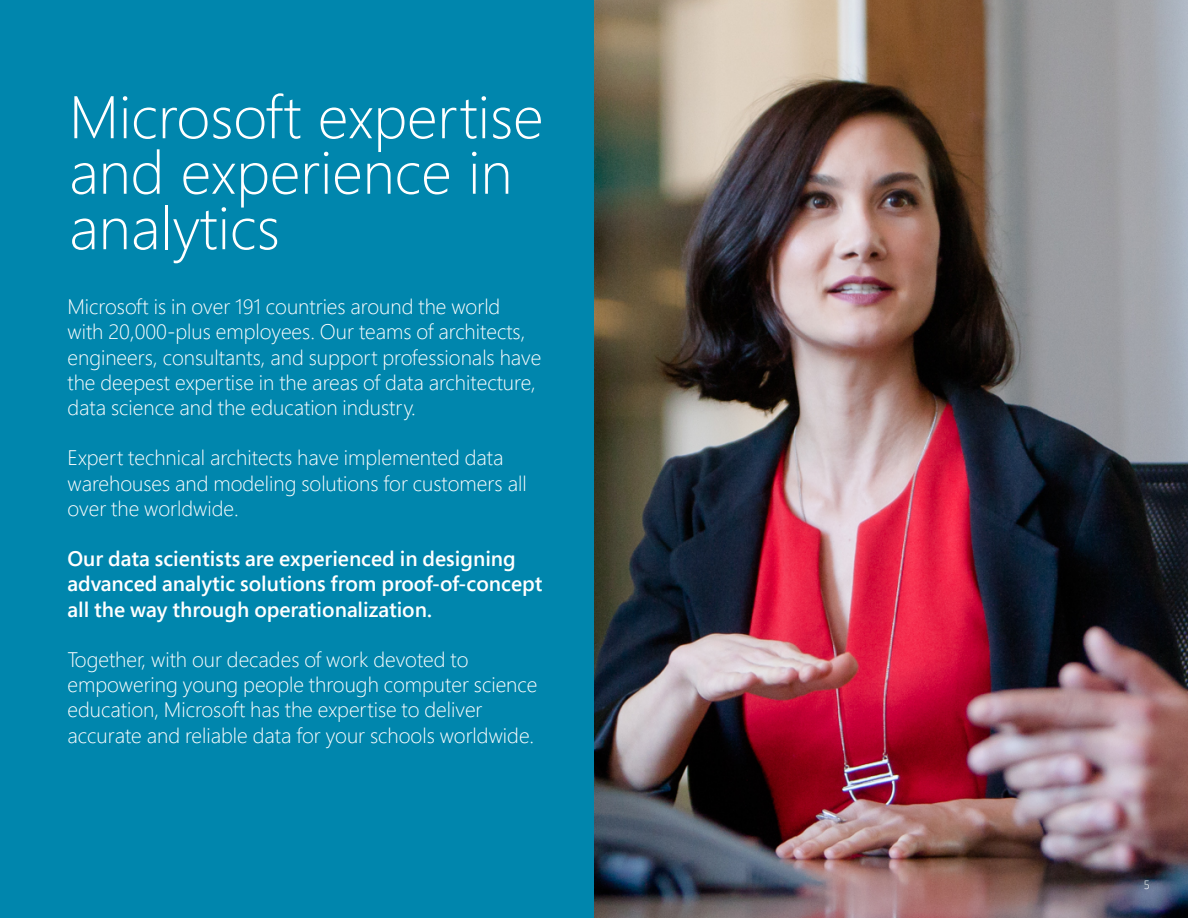
<style>
.page{position:relative;width:1188px;height:918px;background:#fff}
.page>*{position:absolute;margin:0;border:0;box-sizing:border-box;transform-origin:0 0}
.t1{font:300 60px/55.5px "Segoe UI";color:#fff}
.t2{font:300 21px/25.2px "Segoe Pro";color:#fff}
.t3{font:600 21px/25.2px "Segoe Pro";color:#fff}
.t4{font:300 12px "Segoe UI";color:#fff}
</style>
<div class="page">
<img style="left:594px;top:0;width:594px;height:918px">
<div style="left:0;top:0;width:594px;height:918px;background:#0086ad"></div>
<h1 class="t1" style="left:69px;top:87px;width:476px">Microsoft expertise and experience in analytics</h1>
<p class="t2" style="left:68px;top:294px;width:475px">Microsoft is in over 191 countries around the world with 20,000-plus employees. Our teams of architects, engineers, consultants, and support professionals have the deepest expertise in the areas of data architecture, data science and the education industry.</p>
<p class="t2" style="left:68px;top:445px;width:461px">Expert technical architects have implemented data warehouses and modeling solutions for customers all over the worldwide.</p>
<p class="t3" style="left:68px;top:546px;width:477px">Our data scientists are experienced in designing advanced analytic solutions from proof-of-concept all the way through operationalization.</p>
<p class="t2" style="left:68px;top:647px;width:471px">Together, with our decades of work devoted to empowering young people through computer science education, Microsoft has the expertise to deliver accurate and reliable data for your schools worldwide.</p>
<p class="t4" style="left:1144px;top:877px;width:8px">5</p>
</div>
